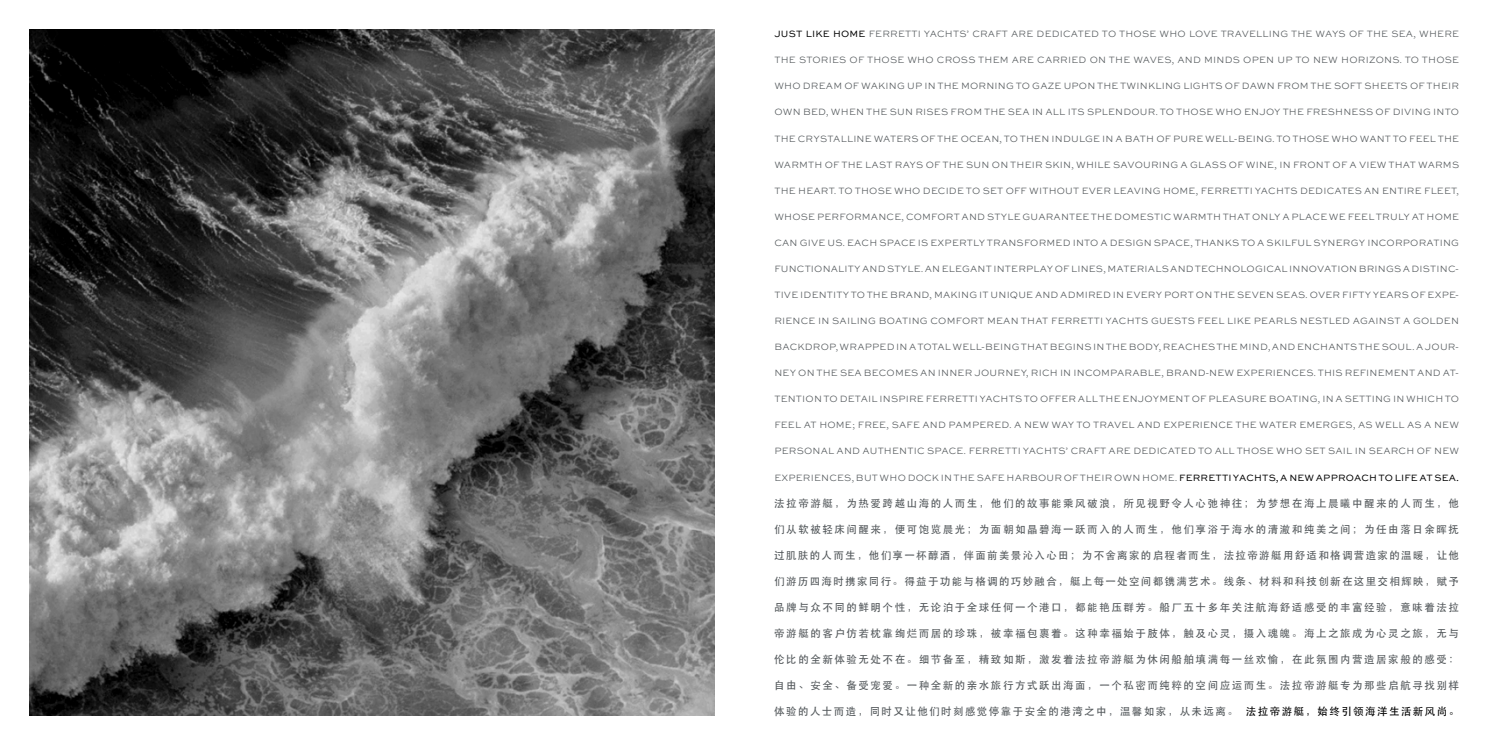
<style>
.page{position:relative;width:1489px;height:745px;background:#fff}
.page>*{position:absolute;margin:0;border:0;box-sizing:border-box;transform-origin:0 0}
.t1{font:500 10.5px "ST Heiti SC";letter-spacing:.145em;color:#52575a}
.t2{font:500 10.5px "ST Heiti SC";letter-spacing:.125em;color:#52575a}
.t3{font:300 9.62px "Sweet Sans";letter-spacing:.02em;color:#52575a}
.s1{font-weight:400;color:#000}
.s2{font-weight:400;font-size:10.5px;color:#000}
.s3{color:#000}
</style>
<div class="page">
<img style="left:30px;top:30px;width:684px;height:684px">
<p class="t3" style="left:774px;top:28px;width:686px"><span class="s1">JUST LIKE HOME</span> FERRETTI YACHTS’ CRAFT ARE DEDICATED TO THOSE WHO LOVE TRAVELLING THE WAYS OF THE SEA, WHERE</p>
<p class="t3" style="left:774px;top:55px;width:686px">THE STORIES OF THOSE WHO CROSS THEM ARE CARRIED ON THE WAVES, AND MINDS OPEN UP TO NEW HORIZONS. TO THOSE</p>
<p class="t3" style="left:774px;top:81px;width:686px">WHO DREAM OF WAKING UP IN THE MORNING TO GAZE UPON THE TWINKLING LIGHTS OF DAWN FROM THE SOFT SHEETS OF THEIR</p>
<p class="t3" style="left:774px;top:107px;width:686px">OWN BED, WHEN THE SUN RISES FROM THE SEA IN ALL ITS SPLENDOUR. TO THOSE WHO ENJOY THE FRESHNESS OF DIVING INTO</p>
<p class="t3" style="left:774px;top:133px;width:686px">THE CRYSTALLINE WATERS OF THE OCEAN, TO THEN INDULGE IN A BATH OF PURE WELL-BEING. TO THOSE WHO WANT TO FEEL THE</p>
<p class="t3" style="left:774px;top:159px;width:686px">WARMTH OF THE LAST RAYS OF THE SUN ON THEIR SKIN, WHILE SAVOURING A GLASS OF WINE, IN FRONT OF A VIEW THAT WARMS</p>
<p class="t3" style="left:774px;top:185px;width:686px">THE HEART. TO THOSE WHO DECIDE TO SET OFF WITHOUT EVER LEAVING HOME, FERRETTI YACHTS DEDICATES AN ENTIRE FLEET,</p>
<p class="t3" style="left:774px;top:211px;width:686px">WHOSE PERFORMANCE, COMFORT AND STYLE GUARANTEE THE DOMESTIC WARMTH THAT ONLY A PLACE WE FEEL TRULY AT HOME</p>
<p class="t3" style="left:774px;top:237px;width:686px">CAN GIVE US. EACH SPACE IS EXPERTLY TRANSFORMED INTO A DESIGN SPACE, THANKS TO A SKILFUL SYNERGY INCORPORATING</p>
<p class="t3" style="left:774px;top:263px;width:686px">FUNCTIONALITY AND STYLE. AN ELEGANT INTERPLAY OF LINES, MATERIALS AND TECHNOLOGICAL INNOVATION BRINGS A DISTINC-</p>
<p class="t3" style="left:774px;top:289px;width:686px">TIVE IDENTITY TO THE BRAND, MAKING IT UNIQUE AND ADMIRED IN EVERY PORT ON THE SEVEN SEAS. OVER FIFTY YEARS OF EXPE-</p>
<p class="t3" style="left:774px;top:315px;width:686px">RIENCE IN SAILING BOATING COMFORT MEAN THAT FERRETTI YACHTS GUESTS FEEL LIKE PEARLS NESTLED AGAINST A GOLDEN</p>
<p class="t3" style="left:774px;top:341px;width:686px">BACKDROP, WRAPPED IN A TOTAL WELL-BEING THAT BEGINS IN THE BODY, REACHES THE MIND, AND ENCHANTS THE SOUL. A JOUR-</p>
<p class="t3" style="left:774px;top:367px;width:686px">NEY ON THE SEA BECOMES AN INNER JOURNEY, RICH IN INCOMPARABLE, BRAND-NEW EXPERIENCES. THIS REFINEMENT AND AT-</p>
<p class="t3" style="left:774px;top:393px;width:686px">TENTION TO DETAIL INSPIRE FERRETTI YACHTS TO OFFER ALL THE ENJOYMENT OF PLEASURE BOATING, IN A SETTING IN WHICH TO</p>
<p class="t3" style="left:774px;top:419px;width:686px">FEEL AT HOME; FREE, SAFE AND PAMPERED. A NEW WAY TO TRAVEL AND EXPERIENCE THE WATER EMERGES, AS WELL AS A NEW</p>
<p class="t3" style="left:774px;top:445px;width:686px">PERSONAL AND AUTHENTIC SPACE. FERRETTI YACHTS’ CRAFT ARE DEDICATED TO ALL THOSE WHO SET SAIL IN SEARCH OF NEW</p>
<p class="t3" style="left:774px;top:471px;width:686px">EXPERIENCES, BUT WHO DOCK IN THE SAFE HARBOUR OF THEIR OWN HOME. <span class="s1">FERRETTI YACHTS, A NEW APPROACH TO LIFE AT SEA</span><span class="s2">.</span></p>
<p class="t1" style="left:774px;top:496px;width:686px">法拉帝游艇，为热爱跨越山海的人而生，他们的故事能乘风破浪，所见视野令人心弛神往；为梦想在海上晨曦中醒来的人而生，他</p>
<p class="t1" style="left:774px;top:522px;width:686px">们从软被轻床间醒来，便可饱览晨光；为面朝如晶碧海一跃而入的人而生，他们享浴于海水的清澈和纯美之间；为任由落日余晖抚</p>
<p class="t2" style="left:774px;top:549px;width:686px">过肌肤的人而生，他们享一杯醇酒，伴面前美景沁入心田；为不舍离家的启程者而生，法拉帝游艇用舒适和格调营造家的温暖，让他</p>
<p class="t2" style="left:774px;top:575px;width:686px">们游历四海时携家同行。得益于功能与格调的巧妙融合，艇上每一处空间都镌满艺术。线条、材料和科技创新在这里交相辉映，赋予</p>
<p class="t1" style="left:774px;top:601px;width:686px">品牌与众不同的鲜明个性，无论泊于全球任何一个港口，都能艳压群芳。船厂五十多年关注航海舒适感受的丰富经验，意味着法拉</p>
<p class="t1" style="left:774px;top:627px;width:686px">帝游艇的客户仿若枕靠绚烂而居的珍珠，被幸福包裹着。这种幸福始于肢体，触及心灵，摄入魂魄。海上之旅成为心灵之旅，无与</p>
<p class="t1" style="left:774px;top:653px;width:686px">伦比的全新体验无处不在。细节备至，精致如斯，激发着法拉帝游艇为休闲船舶填满每一丝欢愉，在此氛围内营造居家般的感受：</p>
<p class="t1" style="left:774px;top:679px;width:686px">自由、安全、备受宠爱。一种全新的亲水旅行方式跃出海面，一个私密而纯粹的空间应运而生。法拉帝游艇专为那些启航寻找别样</p>
<p class="t1" style="left:774px;top:705px;width:686px">体验的人士而造，同时又让他们时刻感觉停靠于安全的港湾之中，温馨如家，从未远离。 <span class="s3">法拉帝游艇，始终引领海洋生活新风尚。</span></p>
</div>
